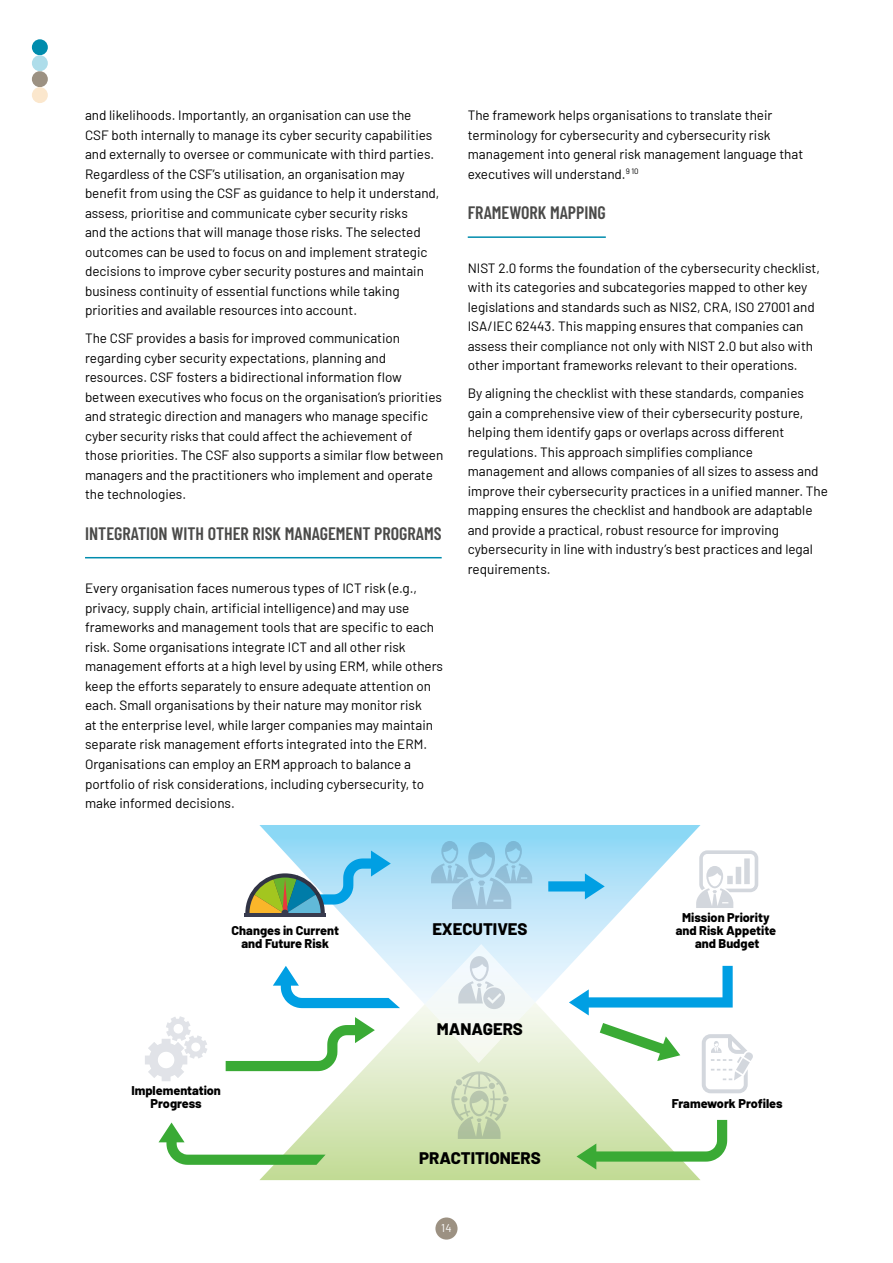
<style>
.page{position:relative;width:893px;height:1263px;background:#fff}
.page>*{position:absolute;margin:0;border:0;box-sizing:border-box;transform-origin:0 0}
.T2{font:600 18px "Barlow Condensed";color:#4a4a49}
.t1{font:800 16.8px "Barlow";color:#000}
.Parag{font:13.5px/19.5px "Barlow";color:#000}
.t2{font:800 12.6px/13px "Barlow";color:#000;text-align:center}
.t3{font:11.25px "Barlow";color:#fff}
</style>
<div class="page">
<div style="left:435px;top:1217px;width:23px;height:22px;background:#9c9182;border-radius:50%"></div>
<div style="left:32px;top:39px;width:16px;height:16px;background:#008cad;border-radius:50%"></div>
<div style="left:32px;top:71px;width:16px;height:16px;background:#9c9182;border-radius:50%"></div>
<div style="left:32px;top:55px;width:16px;height:16px;background:#aeddea;border-radius:50%"></div>
<div style="left:32px;top:87px;width:16px;height:16px;background:#fbe7cd;border-radius:50%"></div>
<hr style="left:85px;top:557px;width:357px;height:1px;background:#008cad">
<hr style="left:468px;top:236px;width:138px;height:2px;background:#008cad">
<svg style="left:259px;top:825px;width:441px;height:119px"></svg>
<svg style="left:259px;top:944px;width:441px;height:236px"></svg>
<svg style="left:273px;top:966px;width:127px;height:42px"></svg>
<svg style="left:226px;top:1017px;width:149px;height:54px"></svg>
<svg style="left:159px;top:1122px;width:167px;height:43px"></svg>
<svg style="left:576px;top:1120px;width:151px;height:49px"></svg>
<svg style="left:548px;top:873px;width:57px;height:26px"></svg>
<svg style="left:600px;top:1023px;width:80px;height:38px"></svg>
<svg style="left:569px;top:966px;width:164px;height:49px"></svg>
<svg style="left:145px;top:1016px;width:62px;height:65px"></svg>
<hr style="left:244px;top:913px;width:82px;height:4px;background:#383b4e">
<svg style="left:245px;top:850px;width:146px;height:64px"></svg>
<svg style="left:702px;top:1034px;width:51px;height:59px"></svg>
<svg style="left:696px;top:850px;width:62px;height:58px"></svg>
<svg style="left:458px;top:956px;width:47px;height:53px"></svg>
<svg style="left:451px;top:1071px;width:58px;height:68px;background:#cad9b5"></svg>
<svg style="left:431px;top:841px;width:101px;height:68px;background:#9fd1e9"></svg>
<p class="Parag" style="left:85px;top:104px;width:356px">and likelihoods. Importantly, an organisation can use the<br>CSF both internally to manage its cyber security capabilities and externally to oversee or communicate with third parties.<br>Regardless of the CSF’s utilisation, an organisation may benefit from using the CSF as guidance to help it understand, assess, prioritise and communicate cyber security risks<br>and the actions that will manage those risks. The selected outcomes can be used to focus on and implement strategic decisions to improve cyber security postures and maintain business continuity of essential functions while taking priorities and available resources into account.</p>
<p class="Parag" style="left:85px;top:327px;width:360px">The CSF provides a basis for improved communication regarding cyber security expectations, planning and resources. CSF fosters a bidirectional information flow between executives who focus on the organisation’s priorities and strategic direction and managers who manage specific cyber security risks that could affect the achievement of those priorities. The CSF also supports a similar flow between managers and the practitioners who implement and operate the technologies.</p>
<p class="T2" style="left:85px;top:521px;width:358px">INTEGRATION WITH OTHER RISK MANAGEMENT PROGRAMS</p>
<p class="Parag" style="left:85px;top:578px;width:360px">Every organisation faces numerous types of ICT risk (e.g., privacy, supply chain, artificial intelligence) and may use frameworks and management tools that are specific to each risk. Some organisations integrate ICT and all other risk management efforts at a high level by using ERM, while others keep the efforts separately to ensure adequate attention on each. Small organisations by their nature may monitor risk<br>at the enterprise level, while larger companies may maintain separate risk management efforts integrated into the ERM.<br>Organisations can employ an ERM approach to balance a portfolio of risk considerations, including cybersecurity, to make informed decisions.</p>
<p class="Parag" style="left:468px;top:104px;width:337px">The framework helps organisations to translate their terminology for cybersecurity and cybersecurity risk management into general risk management language that executives will understand.<sup>9</sup> <sup>10</sup></p>
<p class="T2" style="left:468px;top:200px;width:140px">FRAMEWORK MAPPING</p>
<p class="Parag" style="left:468px;top:257px;width:354px">NIST 2.0 forms the foundation of the cybersecurity checklist, with its categories and subcategories mapped to other key legislations and standards such as NIS2, CRA, ISO 27001 and ISA/IEC 62443. This mapping ensures that companies can assess their compliance not only with NIST 2.0 but also with other important frameworks relevant to their operations.</p>
<p class="Parag" style="left:468px;top:383px;width:362px">By aligning the checklist with these standards, companies gain a comprehensive view of their cybersecurity posture, helping them identify gaps or overlaps across different regulations. This approach simplifies compliance management and allows companies of all sizes to assess and improve their cybersecurity practices in a unified manner. The mapping ensures the checklist and handbook are adaptable and provide a practical, robust resource for improving cybersecurity in line with industry’s best practices and legal requirements.</p>
<p class="t2" style="left:232px;top:923px;width:109px">Changes in Current and Future Risk</p>
<p class="t2" style="left:131px;top:1082px;width:91px">Implementation<br>Progress</p>
<p class="t1" style="left:432px;top:916px;width:97px">EXECUTIVES</p>
<p class="t1" style="left:437px;top:1016px;width:88px">MANAGERS</p>
<p class="t1" style="left:419px;top:1145px;width:123px">PRACTITIONERS</p>
<p class="t3" style="left:441px;top:1220px;width:12px">14</p>
<p class="t2" style="left:676px;top:910px;width:102px">Mission Priority and Risk Appetite and Budget</p>
<p class="t2" style="left:672px;top:1095px;width:112px">Framework Profiles</p>
</div>
